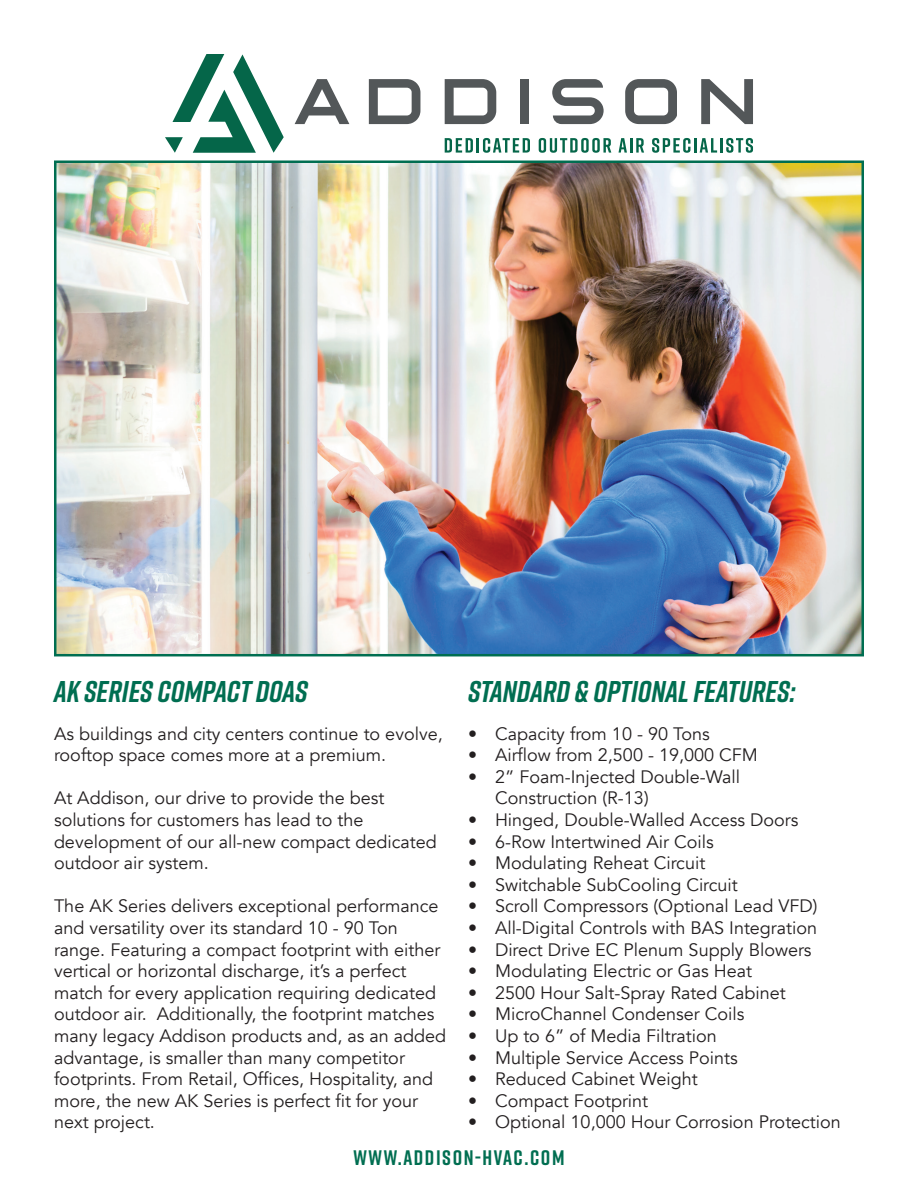
<style>
.page{position:relative;width:918px;height:1188px;background:#fff}
.page>*{position:absolute;margin:0;border:0;box-sizing:border-box;transform-origin:0 0}
.t1{font:italic 700 30px "Rift";color:#006e51}
.t2{font:700 21px "Rift";letter-spacing:.075em;color:#006e51}
.t3{font:18px/21.6px "Avenir";color:#231f20}
</style>
<div class="page">
<img style="left:57px;top:163px;width:804px;height:490px">
<svg style="left:165px;top:54px;width:119px;height:99px"></svg>
<svg style="left:295px;top:79px;width:54px;height:45px"></svg>
<div style="left:521px;top:79px;width:8px;height:45px;background:#535759"></div>
<svg style="left:701px;top:79px;width:52px;height:45px"></svg>
<svg style="left:552px;top:79px;width:52px;height:45px"></svg>
<svg style="left:369px;top:79px;width:51px;height:45px"></svg>
<svg style="left:445px;top:79px;width:51px;height:45px"></svg>
<svg style="left:625px;top:79px;width:52px;height:45px"></svg>
<svg style="left:445px;top:138px;width:85px;height:15px"></svg>
<svg style="left:539px;top:138px;width:72px;height:15px"></svg>
<svg style="left:619px;top:138px;width:25px;height:15px"></svg>
<svg style="left:652px;top:138px;width:38px;height:15px"></svg>
<hr style="left:694px;top:138px;width:3px;height:15px;background:#056649">
<svg style="left:700px;top:138px;width:17px;height:15px"></svg>
<hr style="left:720px;top:138px;width:3px;height:15px;background:#056649">
<svg style="left:726px;top:138px;width:27px;height:15px"></svg>
<h1 class="t1" style="left:54px;top:670px;width:255px">AK SERIES COMPACT DOAS</h1>
<p class="t3" style="left:54px;top:723px;width:390px">As buildings and city centers continue to evolve, rooftop space comes more at a premium.</p>
<p class="t3" style="left:54px;top:788px;width:384px">At Addison, our drive to provide the best solutions for customers has lead to the development of our all-new compact dedicated outdoor air system.</p>
<p class="t3" style="left:54px;top:896px;width:394px">The AK Series delivers exceptional performance and versatility over its standard 10 - 90 Ton range. Featuring a compact footprint with either vertical or horizontal discharge, it’s a perfect match for every application requiring dedicated outdoor air. Additionally, the footprint matches many legacy Addison products and, as an added advantage, is smaller than many competitor footprints. From Retail, Offices, Hospitality, and more, the new AK Series is perfect fit for your next project.</p>
<h1 class="t1" style="left:468px;top:670px;width:329px">STANDARD &amp; OPTIONAL FEATURES:</h1>
<p class="t3" style="left:468px;top:723px;width:243px">• Capacity from 10 - 90 Tons</p>
<p class="t3" style="left:468px;top:744px;width:291px">• Airflow from 2,500 - 19,000 CFM</p>
<p class="t3" style="left:495px;top:766px;width:247px;text-indent:-27px">• 2” Foam-Injected Double-Wall<br>Construction (R-13)</p>
<p class="t3" style="left:468px;top:809px;width:332px">• Hinged, Double-Walled Access Doors</p>
<p class="t3" style="left:468px;top:831px;width:247px">• 6-Row Intertwined Air Coils</p>
<p class="t3" style="left:468px;top:852px;width:239px">• Modulating Reheat Circuit</p>
<p class="t3" style="left:468px;top:874px;width:271px">• Switchable SubCooling Circuit</p>
<p class="t3" style="left:468px;top:896px;width:351px">• Scroll Compressors (Optional Lead VFD)</p>
<p class="t3" style="left:468px;top:917px;width:351px">• All-Digital Controls with BAS Integration</p>
<p class="t3" style="left:468px;top:939px;width:345px">• Direct Drive EC Plenum Supply Blowers</p>
<p class="t3" style="left:468px;top:960px;width:286px">• Modulating Electric or Gas Heat</p>
<p class="t3" style="left:468px;top:982px;width:319px">• 2500 Hour Salt-Spray Rated Cabinet</p>
<p class="t3" style="left:468px;top:1004px;width:278px">• MicroChannel Condenser Coils</p>
<p class="t3" style="left:468px;top:1025px;width:250px">• Up to 6” of Media Filtration</p>
<p class="t3" style="left:468px;top:1047px;width:271px">• Multiple Service Access Points</p>
<p class="t3" style="left:468px;top:1068px;width:231px">• Reduced Cabinet Weight</p>
<p class="t3" style="left:468px;top:1090px;width:182px">• Compact Footprint</p>
<p class="t3" style="left:468px;top:1112px;width:374px">• Optional 10,000 Hour Corrosion Protection</p>
<p class="t2" style="left:353px;top:1143px;width:213px">WWW.ADDISON-HVAC.COM</p>
</div>
